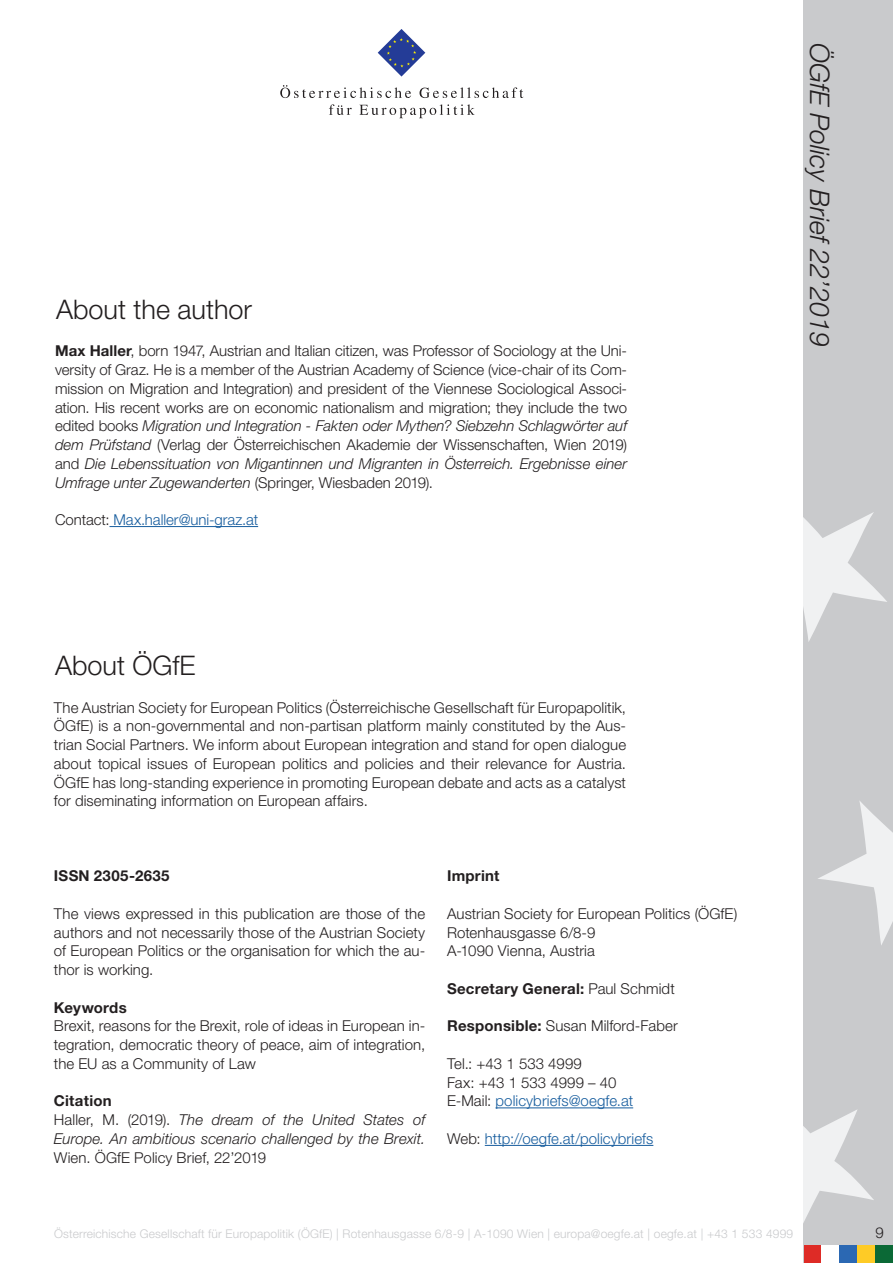
<style>
.page{position:relative;width:893px;height:1263px;background:#fff}
.page>*{position:absolute;margin:0;border:0;box-sizing:border-box;transform-origin:0 0}
.Untertitel{font:300 27px "Helvetica Neue LT Std";color:#231f20}
.t1{font:italic 300 27px "Helvetica Neue LT Std";color:#231f20}
.Standard_Paragraph{font:300 15px/18.8px "Helvetica Neue LT Std";letter-spacing:.005em;color:#231f20;text-align:justify}
.Standard_Paragraph-2{font:italic 300 15px/18.8px "Helvetica Neue LT Std";letter-spacing:.005em;color:#231f20;text-align:justify}
.Standard_Paragraph-3{font:300 15px "Helvetica Neue LT Std";letter-spacing:.005em;color:#175d9e}
.Standard_Paragraph-4{font:700 15px "Helvetica Neue LT Std";letter-spacing:.015em;color:#231f20}
.t2{font:300 12px "Helvetica Neue LT Std";letter-spacing:.015em;color:#c9cacc}
.s1{font-weight:700}
.s2{font-style:italic}
.s3{color:#231f20}
.s4{font-style:normal}
.s5{font-weight:300}
</style>
<div class="page">
<div style="left:804px;top:0;width:89px;height:1263px;background:#c9cacc"></div>
<svg style="left:804px;top:512px;width:83px;height:130px"></svg>
<svg style="left:818px;top:801px;width:75px;height:144px"></svg>
<svg style="left:804px;top:1110px;width:70px;height:111px"></svg>
<svg style="left:378px;top:29px;width:47px;height:48px"></svg>
<svg style="left:280px;top:85px;width:131px;height:13px"></svg>
<svg style="left:420px;top:87px;width:103px;height:11px"></svg>
<svg style="left:329px;top:104px;width:23px;height:11px"></svg>
<svg style="left:359px;top:104px;width:116px;height:14px"></svg>
<div style="left:857px;top:1245px;width:18px;height:18px;background:#fecb26"></div>
<div style="left:839px;top:1245px;width:18px;height:18px;background:#2b68b3"></div>
<div style="left:804px;top:1245px;width:17px;height:18px;background:#de2b26"></div>
<div style="left:875px;top:1245px;width:18px;height:18px;background:#0b6936"></div>
<div style="left:821px;top:1245px;width:18px;height:18px;background:#fff"></div>
<hr style="left:495px;top:1107px;width:138px;height:1px;background:#175d9e">
<hr style="left:485px;top:1145px;width:168px;height:1px;background:#175d9e">
<hr style="left:109px;top:526px;width:149px;height:1px;background:#175d9e">
<p class="Untertitel" style="left:56px;top:293px;width:198px">About the author</p>
<p class="Standard_Paragraph" style="left:55px;top:341px;width:574px"><span class="s1">Max Haller</span>, born 1947, Austrian and Italian citizen, was Professor of Sociology at the Uni&shy;versity of Graz. He is a member of the Austrian Academy of Science (vice-chair of its Com&shy;mission on Migration and Integration) and president of the Viennese Sociological Associ&shy;ation. His recent works are on economic nationalism and migration; they include the two edited books <span class="s2">Migration und Integration - Fakten oder Mythen? Siebzehn Schlagwörter auf dem Prüfstand</span> (Verlag der Österreichischen Akademie der Wissenschaften, Wien 2019) and <span class="s2">Die Lebenssituation von Migantinnen und Migranten in Österreich. Ergebnisse einer Umfrage unter Zugewanderten</span> (Springer, Wiesbaden 2019).</p>
<p class="Standard_Paragraph-3" style="left:55px;top:510px;width:205px"><span class="s3">Contact:</span> Max.haller@uni-graz.at</p>
<p class="Untertitel" style="left:55px;top:649px;width:142px">About ÖGfE</p>
<p class="Standard_Paragraph" style="left:54px;top:697px;width:574px">The Austrian Society for European Politics (Österreichische Gesellschaft für Europapolitik, ÖGfE) is a non-governmental and non-partisan platform mainly constituted by the Aus&shy;trian Social Partners. We inform about European integration and stand for open dialogue about topical issues of European politics and policies and their relevance for Austria.<br>ÖGfE has long-standing experience in promoting European debate and acts as a catalyst for diseminating information on European affairs.</p>
<p class="Standard_Paragraph-4" style="left:54px;top:867px;width:117px">ISSN 2305-2635</p>
<p class="Standard_Paragraph" style="left:54px;top:904px;width:373px">The views expressed in this publication are those of the authors and not necessarily those of the Austrian Society of European Politics or the organisation for which the au&shy;thor is working.</p>
<p class="Standard_Paragraph-4" style="left:54px;top:998px;width:74px">Keywords</p>
<p class="Standard_Paragraph" style="left:54px;top:1016px;width:373px">Brexit, reasons for the Brexit, role of ideas in European in&shy;tegration, democratic theory of peace, aim of integration, the EU as a Community of Law</p>
<p class="Standard_Paragraph-4" style="left:54px;top:1092px;width:59px">Citation</p>
<p class="Standard_Paragraph-2" style="left:54px;top:1110px;width:373px"><span class="s4">Haller, M. (2019).</span> The dream of the United States of Europe. An ambitious scenario challenged by the Brexit.<br><span class="s4">Wien. ÖGfE Policy Brief, 22’2019</span></p>
<p class="Standard_Paragraph-4" style="left:447px;top:867px;width:54px">Imprint</p>
<p class="Standard_Paragraph" style="left:447px;top:904px;width:292px">Austrian Society for European Politics (ÖGfE)</p>
<p class="Standard_Paragraph" style="left:447px;top:922px;width:150px">Rotenhausgasse 6/8-9</p>
<p class="Standard_Paragraph" style="left:447px;top:941px;width:149px">A-1090 Vienna, Austria</p>
<p class="Standard_Paragraph-4" style="left:447px;top:979px;width:229px">Secretary General: <span class="s5">Paul Schmidt</span></p>
<p class="Standard_Paragraph" style="left:447px;top:1016px;width:232px"><span class="s1">Responsible:</span> Susan Milford-Faber</p>
<p class="Standard_Paragraph" style="left:447px;top:1054px;width:136px">Tel.: +43 1 533 4999</p>
<p class="Standard_Paragraph" style="left:447px;top:1072px;width:171px">Fax: +43 1 533 4999 – 40</p>
<p class="Standard_Paragraph-3" style="left:447px;top:1092px;width:188px"><span class="s3">E-Mail:</span> policybriefs@oegfe.at</p>
<p class="Standard_Paragraph-3" style="left:447px;top:1129px;width:208px"><span class="s3">Web:</span> http://oegfe.at/policybriefs</p>
<h1 class="t1" style="left:836px;top:43px;width:305px;rotate:90deg">ÖGfE Policy Brief 22’2019</h1>
<p class="t2" style="left:54px;top:1226px;width:741px">Österreichische Gesellschaft für Europapolitik (ÖGfE) | Rotenhausgasse 6/8-9 | A-1090 Wien | europa@oegfe.at | oegfe.at | +43 1 533 4999</p>
<p class="Standard_Paragraph" style="left:875px;top:1222px;width:10px">9</p>
</div>
